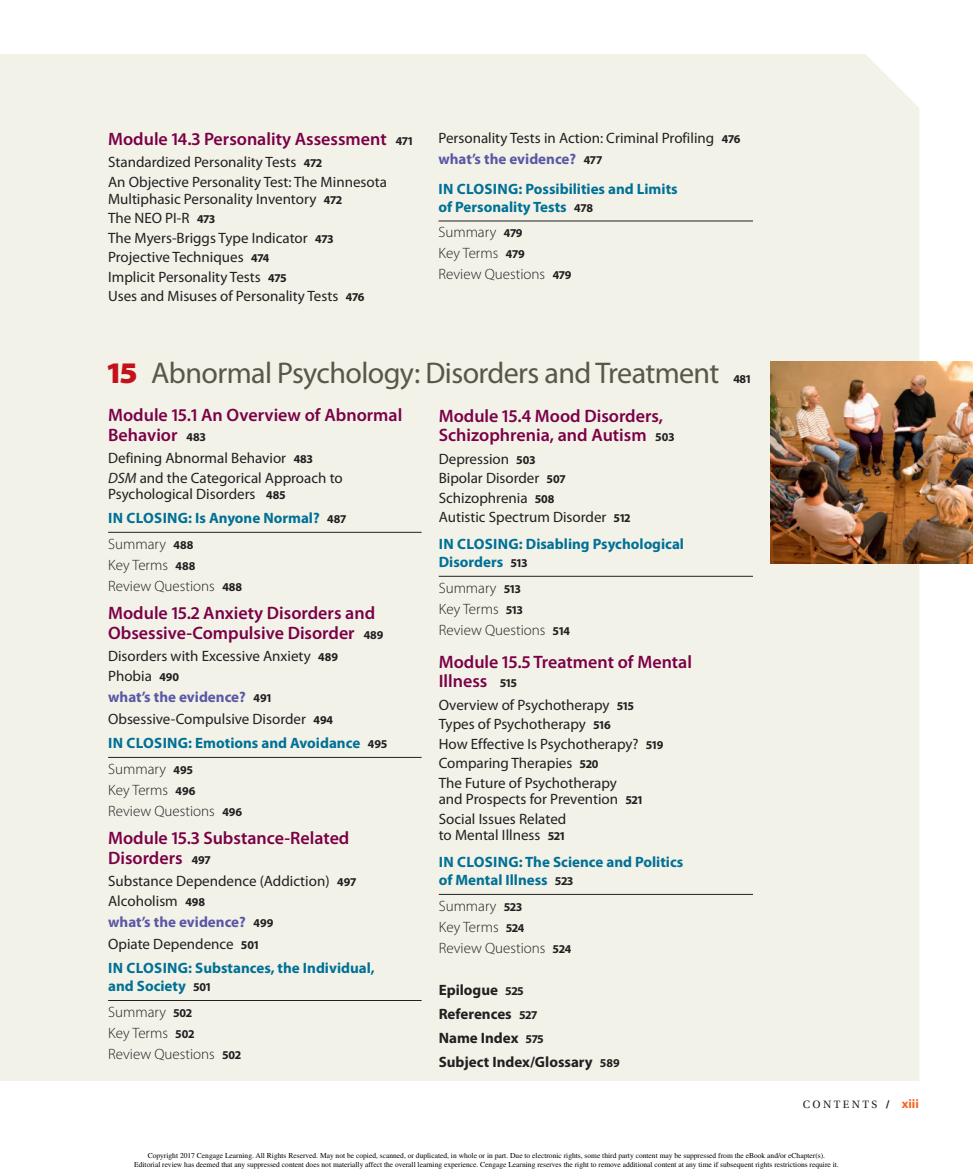
<style>
.page{position:relative;width:973px;height:1175px;background:#fff}
.page>*{position:absolute;margin:0;border:0;box-sizing:border-box;transform-origin:0 0}
.t1{font:30px "Myriad Pro";letter-spacing:-.02em;color:#58574a}
.t2{font:600 18px/19.5px "Myriad Pro";color:#7b0046}
.t3{font:15px/19.5px "Myriad Pro";color:#231f20}
.t4{font:700 15px/18px "Myriad Pro";color:#007095}
.t5{font:300 15px/21px "Myriad Pro";color:#231f20}
.t6{font:700 15px/24px "Myriad Pro";color:#231f20}
.t7{font:700 15px/22.5px "Myriad Pro";color:#5a57a5}
.t8{font:700 12px "Myriad Pro";color:#231f20}
.t9{font:11.25px "Utopia Std";color:#231f20}
.t10{font:7.5px/9px "Times";color:#000;text-align:center}
.s1{font-weight:700;font-size:12px;color:#231f20}
.s2{font-weight:700;font-size:12px}
.s3{font-weight:700;color:#5a57a5}
.s4{font-size:12px;color:#231f20}
.s5{font-weight:900;font-stretch:semi-expanded;color:#c4121a}
.s6{font-style:italic}
.s7{font-weight:400;color:#231f20}
.s8{font-weight:300;color:#231f20}
.s9{font-size:12px}
.s10{font-family:"Myriad Pro";font-weight:700}
.s11{font-family:"Myriad Pro";font-weight:700;font-size:12.75px;color:#f36421}
</style>
<div class="page">
<div style="left:0;top:54px;width:918px;height:1026px;background:#f2f2e9"></div>
<hr style="left:438px;top:221px;width:314px;height:1px;background:#231f20">
<hr style="left:108px;top:532px;width:313px;height:1px;background:#231f20">
<hr style="left:108px;top:757px;width:313px;height:1px;background:#231f20">
<hr style="left:108px;top:1000px;width:313px;height:1px;background:#231f20">
<hr style="left:438px;top:576px;width:314px;height:1px;background:#231f20">
<hr style="left:438px;top:894px;width:314px;height:1px;background:#231f20">
<img style="left:769px;top:362px;width:203px;height:202px">
<p class="t2" style="left:108px;top:129px;width:306px">Module 14.3 Personality Assessment <span class="s1">471</span></p>
<p class="t3" style="left:108px;top:153px;width:280px">Standardized Personality Tests <span class="s2">472<br></span>An Objective Personality Test: The Minnesota</p>
<p class="t3" style="left:108px;top:189px;width:258px">Multiphasic Personality Inventory <span class="s2">472<br></span>The NEO PI-R <span class="s2">473<br></span>The Myers-Briggs Type Indicator <span class="s2">473<br></span>Projective Techniques <span class="s2">474<br></span>Implicit Personality Tests <span class="s2">475<br></span>Uses and Misuses of Personality Tests <span class="s2">476</span></p>
<p class="t3" style="left:438px;top:127px;width:303px;line-height:21px">Personality Tests in Action: Criminal Profiling <span class="s2">476 </span><span class="s3">what’s the evidence?</span> <span class="s2">477</span></p>
<p class="t4" style="left:438px;top:180px;width:241px">In Closing: Possibilities and Limits of Personality Tests <span class="s4">478</span></p>
<p class="t5" style="left:438px;top:222px;width:134px">Summary <span class="s2">479<br></span>Key Terms <span class="s2">479<br></span>Review Questions <span class="s2">479</span></p>
<h1 class="t1" style="left:108px;top:357px;width:613px"><span class="s5">15</span> Abnormal Psychology: Disorders and Treatment</h1>
<p class="t2" style="left:108px;top:405px;width:295px">Module 15.1 An Overview of Abnormal<br>Behavior <span class="s1">483</span></p>
<p class="t3" style="left:108px;top:448px;width:236px">Defining Abnormal Behavior <span class="s2">483<br></span><span class="s6">DSM</span> and the Categorical Approach to</p>
<p class="t4" style="left:108px;top:482px;width:239px;line-height:24px"><span class="s7">Psychological Disorders</span> <span class="s4">485<br></span>In Closing: Is Anyone Normal? <span class="s4">487</span></p>
<p class="t5" style="left:108px;top:533px;width:136px">Summary <span class="s2">488<br></span>Key Terms <span class="s2">488<br></span>Review Questions <span class="s2">488</span></p>
<p class="t2" style="left:108px;top:603px;width:277px">Module 15.2 Anxiety Disorders and<br>Obsessive-Compulsive Disorder <span class="s1">489</span></p>
<p class="t3" style="left:108px;top:646px;width:231px">Disorders with Excessive Anxiety <span class="s2">489<br></span>Phobia <span class="s2">490</span></p>
<p class="t3" style="left:108px;top:685px;width:226px;line-height:22.5px"><span class="s3">what’s the evidence?</span> <span class="s2">491<br></span>Obsessive-Compulsive Disorder <span class="s2">494</span></p>
<p class="t4" style="left:108px;top:730px;width:280px;line-height:25.5px">In Closing: Emotions and Avoidance <span class="s4">495<br></span><span class="s8">Summary</span> <span class="s4">495</span></p>
<p class="t5" style="left:108px;top:779px;width:136px">Key Terms <span class="s2">496<br></span>Review Questions <span class="s2">496</span></p>
<p class="t2" style="left:108px;top:828px;width:243px">Module 15.3 Substance-Related<br>Disorders <span class="s1">497</span></p>
<p class="t3" style="left:108px;top:871px;width:249px">Substance Dependence (Addiction) <span class="s2">497<br></span>Alcoholism <span class="s2">498</span></p>
<p class="t7" style="left:108px;top:910px;width:167px">what’s the evidence? <span class="s4">499<br></span><span class="s7">Opiate Dependence</span> <span class="s4">501</span></p>
<p class="t4" style="left:108px;top:959px;width:268px">In Closing: Substances, the Individual, and Society <span class="s4">501</span></p>
<p class="t5" style="left:108px;top:1001px;width:134px">Summary <span class="s2">502<br></span>Key Terms <span class="s2">502<br></span>Review Questions <span class="s2">502</span></p>
<p class="t2" style="left:438px;top:406px;width:237px">Module 15.4 Mood Disorders,<br>Schizophrenia, and Autism <span class="s1">503</span></p>
<p class="t3" style="left:438px;top:449px;width:193px">Depression <span class="s2">503<br></span>Bipolar Disorder <span class="s2">507<br></span>Schizophrenia <span class="s2">508<br></span>Autistic Spectrum Disorder <span class="s2">512</span></p>
<p class="t4" style="left:438px;top:535px;width:247px">In Closing: Disabling Psychological<br>Disorders <span class="s4">513</span></p>
<p class="t5" style="left:438px;top:577px;width:133px">Summary <span class="s2">513<br></span>Key Terms <span class="s2">513<br></span>Review Questions <span class="s2">514</span></p>
<p class="t2" style="left:438px;top:652px;width:255px">Module 15.5 Treatment of Mental<br>Illness <span class="s1">515</span></p>
<p class="t3" style="left:438px;top:695px;width:226px">Overview of Psychotherapy <span class="s2">515<br></span>Types of Psychotherapy <span class="s2">516<br></span>How Effective Is Psychotherapy? <span class="s2">519<br></span>Comparing Therapies <span class="s2">520<br></span>The Future of Psychotherapy</p>
<p class="t3" style="left:438px;top:789px;width:205px">and Prospects for Prevention <span class="s2">521<br></span>Social Issues Related</p>
<p class="t4" style="left:438px;top:822px;width:246px;line-height:27px"><span class="s7">to Mental Illness</span> <span class="s4">521<br></span>In Closing: The Science and Politics</p>
<p class="t4" style="left:438px;top:867px;width:136px;line-height:25.5px">of Mental Illness <span class="s4">523<br></span><span class="s8">Summary</span> <span class="s4">523</span></p>
<p class="t5" style="left:438px;top:916px;width:134px">Key Terms <span class="s2">524<br></span>Review Questions <span class="s2">524</span></p>
<p class="t6" style="left:438px;top:978px;width:182px">Epilogue <span class="s9">525<br></span>References <span class="s9">527<br></span>Name Index <span class="s9">575<br></span>Subject Index/Glossary <span class="s9">589</span></p>
<p class="t8" style="left:733px;top:372px;width:19px">481</p>
<p class="t9" style="left:802px;top:1097px;width:117px">C ON TEN TS <span class="s10">/</span> <span class="s11">xiii</span></p>
<p class="t10" style="left:134px;top:1151px;width:705px">Copyright 2017 Cengage Learning. All Rights Reserved. May not be copied, scanned, or duplicated, in whole or in part. Due to electronic rights, some third party content may be suppressed from the eBook and/or eChapter(s).<br>Editorial review has deemed that any suppressed content does not materially affect the overall learning experience. Cengage Learning reserves the right to remove additional content at any time if subsequent rights restrictions require it.</p>
</div>
